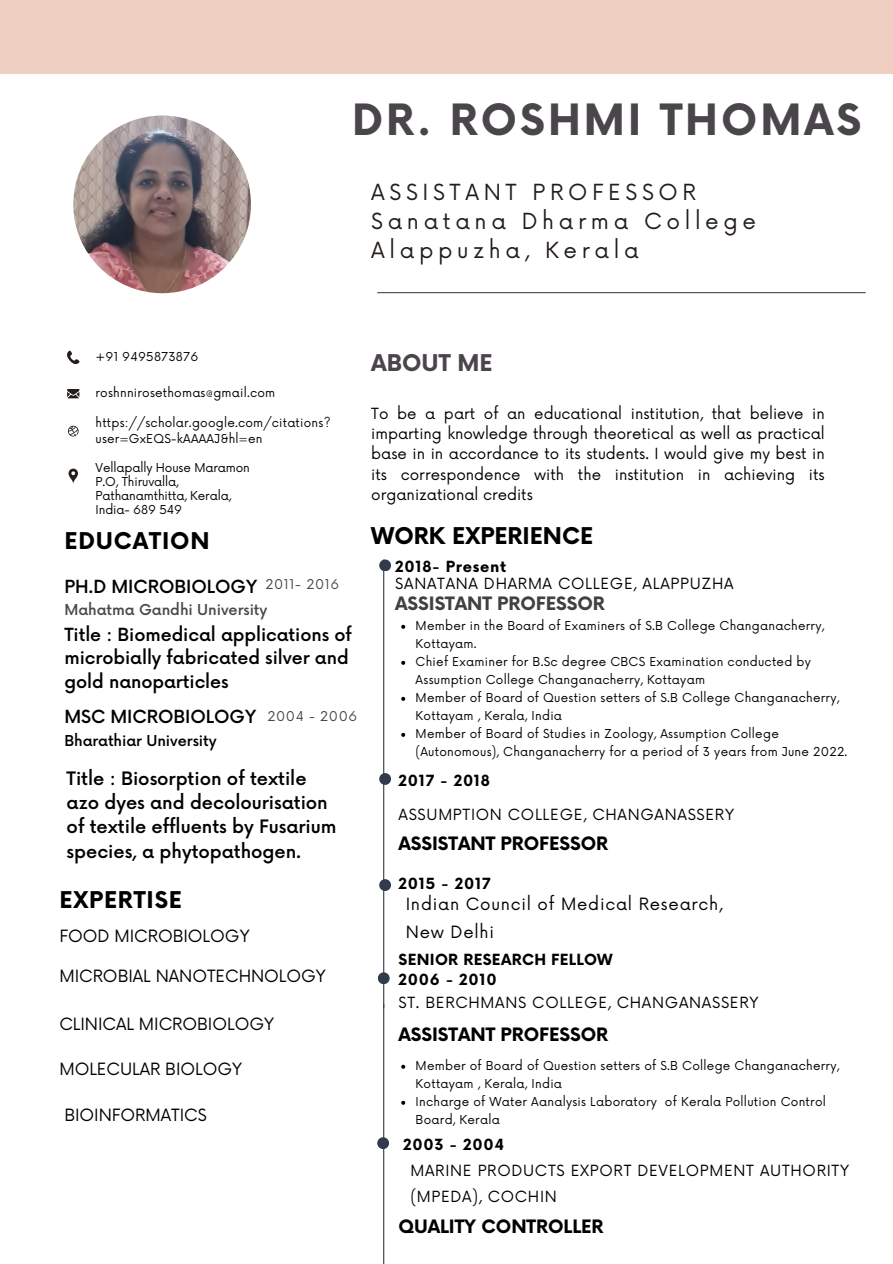
<style>
.page{position:relative;width:893px;height:1264px;background:#fff}
.page>*{position:absolute;margin:0;border:0;box-sizing:border-box;transform-origin:0 0}
.t1{font:700 42px "Now";letter-spacing:.07em;color:#4a454b}
.t2{font:700 22.5px "Now";letter-spacing:.035em;color:#000}
.t3{font:700 22.5px "Now";color:#000}
.t4{font:700 22.5px "Now";color:#4a454b}
.t5{font:21.6px/29.2px "Now";letter-spacing:.215em;color:#241d19}
.t6{font:500 18px/24.2px "Now";letter-spacing:-.005em;color:#000}
.t7{font:700 18px "Now";color:#000}
.t8{font:700 18px "Now";color:#414042}
.t9{font:500 17.55px/23.7px "Now";letter-spacing:-.005em;color:#000}
.t10{font:16.5px "Now";color:#000}
.t11{font:16.5px "Now";letter-spacing:.045em;color:#000}
.t12{font:15px/20.2px "Now";letter-spacing:.045em;color:#000;text-align:justify}
.t13{font:700 15px "Now";letter-spacing:.045em;color:#000}
.t14{font:700 15px "Now";letter-spacing:.02em;color:#000}
.t15{font:500 14.7px "Now";letter-spacing:-.005em;color:#464a4e}
.t16{font:500 14.7px "Now";letter-spacing:-.005em;color:#000}
.t17{font:13.2px "Now";letter-spacing:.05em;color:#464a4e}
.t18{font:12px/18px "Now";letter-spacing:.02em;color:#000}
.t19{font:12px/14px "Now";letter-spacing:-.01em;color:#000}
</style>
<div class="page">
<div style="left:0;top:0;width:892px;height:73px;background:#f0cfc3"></div>
<img style="left:73px;top:115px;width:178px;height:178px;border-radius:50%">
<svg style="left:67px;top:350px;width:12px;height:14px"></svg>
<svg style="left:68px;top:426px;width:11px;height:11px"></svg>
<svg style="left:67px;top:389px;width:12px;height:9px"></svg>
<svg style="left:68px;top:468px;width:10px;height:15px"></svg>
<hr style="left:377px;top:292px;width:488px;height:1px;background:#464a4e">
<hr style="left:383px;top:559px;width:1px;height:449px;background:#323b4c">
<div style="left:379px;top:559px;width:12px;height:12px;background:#323b4c;border-radius:50%"></div>
<div style="left:379px;top:879px;width:12px;height:12px;background:#323b4c;border-radius:50%"></div>
<div style="left:379px;top:773px;width:12px;height:12px;background:#323b4c;border-radius:50%"></div>
<svg style="left:401px;top:625px;width:4px;height:4px"></svg>
<svg style="left:401px;top:661px;width:4px;height:4px"></svg>
<svg style="left:401px;top:697px;width:4px;height:4px"></svg>
<svg style="left:401px;top:733px;width:4px;height:4px"></svg>
<svg style="left:401px;top:1064px;width:4px;height:4px"></svg>
<svg style="left:401px;top:1100px;width:4px;height:4px"></svg>
<hr style="left:383px;top:1003px;width:1px;height:260px;background:#323b4c">
<div style="left:377px;top:1137px;width:12px;height:12px;background:#323b4c;border-radius:50%"></div>
<div style="left:378px;top:972px;width:11px;height:12px;background:#323b4c;border-radius:50%"></div>
<h5 class="t1" style="left:352px;top:97px;width:510px">DR. ROSHMI THOMAS</h5>
<h5 class="t5" style="left:371px;top:178px;width:386px">ASSISTANT PROFESSOR<br>Sanatana Dharma College<br>Alappuzha, Kerala</h5>
<h1 class="t18" style="left:95px;top:348px;width:104px">+91 9495873876</h1>
<p class="t18" style="left:95px;top:384px;width:181px">roshnnirosethomas@gmail.com</p>
<h3 class="t18" style="left:95px;top:415px;width:237px;line-height:16px">https://scholar.google.com/citations? user=GxEQS-kAAAAJ&amp;hl=en</h3>
<h2 class="t19" style="left:95px;top:461px;width:156px">Vellapally House Maramon<br>P.O, Thiruvalla,</h2>
<p class="t19" style="left:95px;top:489px;width:137px">Pathanamthitta, Kerala,<br>India- 689 549</p>
<p class="t2" style="left:64px;top:529px;width:147px">EDUCATION</p>
<h4 class="t17" style="left:265px;top:576px;width:75px">2011- 2016</h4>
<h2 class="t9" style="left:64px;top:576px;width:194px">PH.D MICROBIOLOGY</h2>
<p class="t9" style="left:64px;top:623px;width:289px">Title : Biomedical applications of microbially fabricated silver and gold nanoparticles</p>
<h4 class="t15" style="left:64px;top:602px;width:204px">Mahatma Gandhi University</h4>
<p class="t9" style="left:64px;top:705px;width:193px">MSC MICROBIOLOGY</p>
<h6 class="t16" style="left:64px;top:732px;width:154px">Bharathiar University</h6>
<p class="t17" style="left:267px;top:709px;width:91px">2004 - 2006</p>
<h4 class="t6" style="left:67px;top:767px;width:271px">Title : Biosorption of textile azo dyes and decolourisation of textile effluents by Fusarium species, a phytopathogen.</h4>
<h6 class="t2" style="left:59px;top:888px;width:124px">EXPERTISE</h6>
<p class="t10" style="left:59px;top:927px;width:192px">FOOD MICROBIOLOGY</p>
<p class="t10" style="left:59px;top:966px;width:268px">MICROBIAL NANOTECHNOLOGY</p>
<h2 class="t10" style="left:59px;top:1014px;width:216px">CLINICAL MICROBIOLOGY</h2>
<p class="t10" style="left:59px;top:1059px;width:184px">MOLECULAR BIOLOGY</p>
<p class="t10" style="left:64px;top:1105px;width:144px">BIOINFORMATICS</p>
<h2 class="t4" style="left:371px;top:350px;width:123px">ABOUT ME</h2>
<h5 class="t12" style="left:371px;top:404px;width:455px">To be a part of an educational institution, that believe in imparting knowledge through theoretical as well as practical base in in accordance to its students. I would give my best in its correspondence with the institution in achieving its organizational credits</h5>
<h5 class="t3" style="left:371px;top:523px;width:223px">WORK EXPERIENCE</h5>
<p class="t13" style="left:395px;top:558px;width:112px">2018- Present</p>
<p class="t12" style="left:395px;top:574px;width:340px">SANATANA DHARMA COLLEGE, ALAPPUZHA</p>
<p class="t8" style="left:395px;top:594px;width:211px">ASSISTANT PROFESSOR</p>
<h4 class="t18" style="left:415px;top:617px;width:410px">Member in the Board of Examiners of S.B College Changanacherry,<br>Kottayam.</h4>
<p class="t18" style="left:415px;top:653px;width:397px">Chief Examiner for B.Sc degree CBCS Examination conducted by<br>Assumption College Changanacherry, Kottayam</p>
<p class="t18" style="left:415px;top:689px;width:425px">Member of Board of Question setters of S.B College Changanacherry,<br>Kottayam , Kerala, India</p>
<p class="t18" style="left:415px;top:725px;width:433px">Member of Board of Studies in Zoology, Assumption College (Autonomous), Changanacherry for a period of 3 years from June 2022.</p>
<p class="t13" style="left:398px;top:772px;width:93px">2017 - 2018</p>
<p class="t12" style="left:398px;top:805px;width:337px">ASSUMPTION COLLEGE, CHANGANASSERY</p>
<h4 class="t7" style="left:398px;top:834px;width:211px">ASSISTANT PROFESSOR</h4>
<h4 class="t13" style="left:398px;top:875px;width:93px">2015 - 2017</h4>
<p class="t11" style="left:405px;top:894px;width:318px">Indian Council of Medical Research,</p>
<p class="t11" style="left:405px;top:922px;width:90px">New Delhi</p>
<p class="t14" style="left:398px;top:951px;width:216px">SENIOR RESEARCH FELLOW</p>
<p class="t13" style="left:398px;top:971px;width:100px">2006 - 2010</p>
<p class="t12" style="left:398px;top:993px;width:361px">ST. BERCHMANS COLLEGE, CHANGANASSERY</p>
<h5 class="t7" style="left:398px;top:1024px;width:211px">ASSISTANT PROFESSOR</h5>
<p class="t18" style="left:415px;top:1057px;width:425px">Member of Board of Question setters of S.B College Changanacherry,<br>Kottayam , Kerala, India</p>
<p class="t18" style="left:415px;top:1093px;width:412px">Incharge of Water Aanalysis Laboratory of Kerala Pollution Control<br>Board, Kerala</p>
<p class="t13" style="left:403px;top:1136px;width:102px">2003 - 2004</p>
<p class="t12" style="left:410px;top:1158px;width:440px;line-height:25.8px">MARINE PRODUCTS EXPORT DEVELOPMENT AUTHORITY (MPEDA), COCHIN</p>
<p class="t7" style="left:398px;top:1217px;width:206px">QUALITY CONTROLLER</p>
</div>
